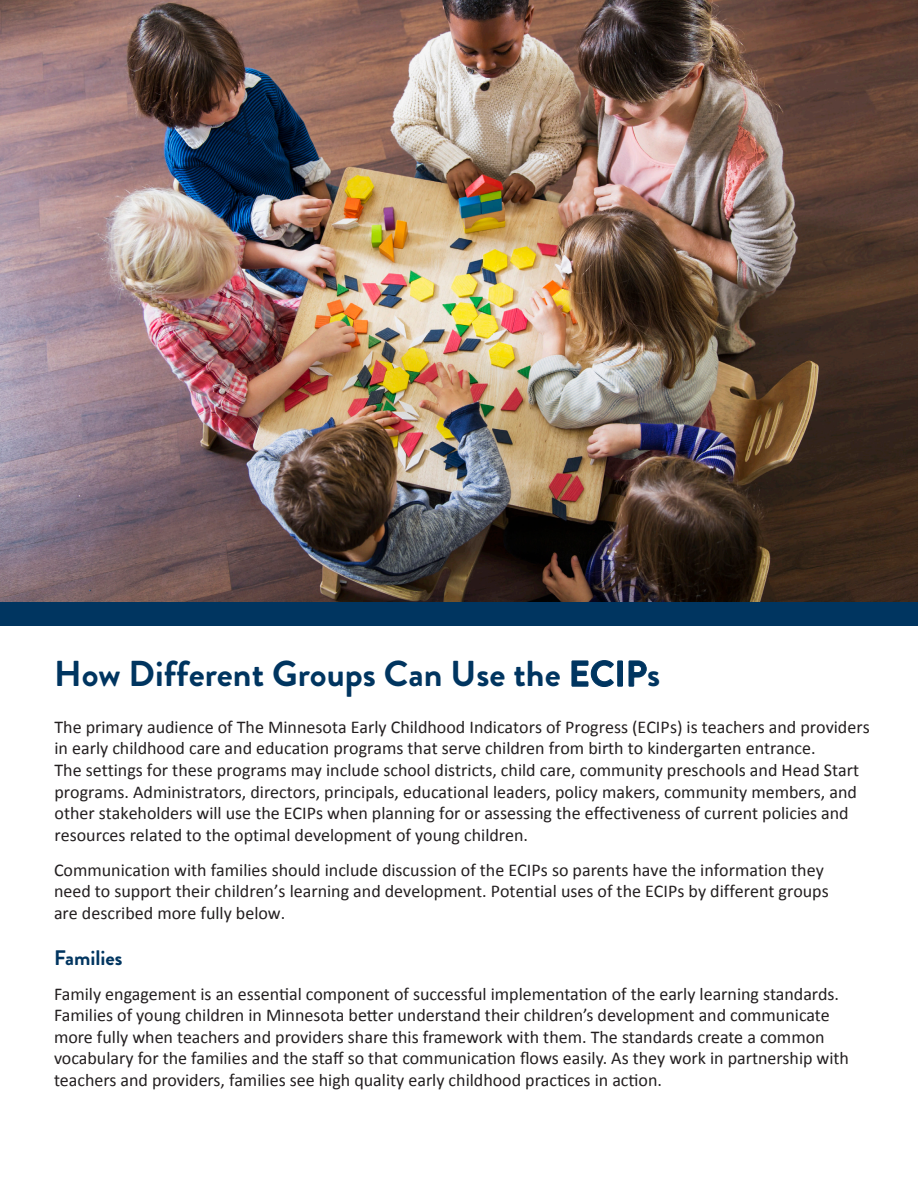
<style>
.page{position:relative;width:918px;height:1188px;background:#fff}
.page>*{position:absolute;margin:0;border:0;box-sizing:border-box;transform-origin:0 0}
.t1{font:700 36px "Brandon Grotesque";color:#003560}
.t2{font:700 21px "Brandon Grotesque";color:#003560}
.t3{font:18px/21.6px "Calibri";color:#231f20}
</style>
<div class="page">
<div style="left:0;top:578px;width:918px;height:48px;background:#003560"></div>
<img style="left:0;top:0;width:918px;height:602px">
<p class="t1" style="left:54px;top:649px;width:608px">How Different Groups Can Use the ECIPs</p>
<p class="t3" style="left:55px;top:716px;width:817px">The primary audience of The Minnesota Early Childhood Indicators of Progress (ECIPs) is teachers and providers in early childhood care and education programs that serve children from birth to kindergarten entrance.<br>The settings for these programs may include school districts, child care, community preschools and Head Start programs. Administrators, directors, principals, educational leaders, policy makers, community members, and other stakeholders will use the ECIPs when planning for or assessing the effectiveness of current policies and resources related to the optimal development of young children.</p>
<p class="t3" style="left:54px;top:859px;width:776px">Communication with families should include discussion of the ECIPs so parents have the information they need to support their children’s learning and development. Potential uses of the ECIPs by different groups are described more fully below.</p>
<p class="t2" style="left:54px;top:943px;width:70px">Families</p>
<p class="t3" style="left:54px;top:983px;width:797px">Family engagement is an essential component of successful implementation of the early learning standards.<br>Families of young children in Minnesota better understand their children’s development and communicate more fully when teachers and providers share this framework with them. The standards create a common vocabulary for the families and the staff so that communication flows easily. As they work in partnership with teachers and providers, families see high quality early childhood practices in action.</p>
</div>
